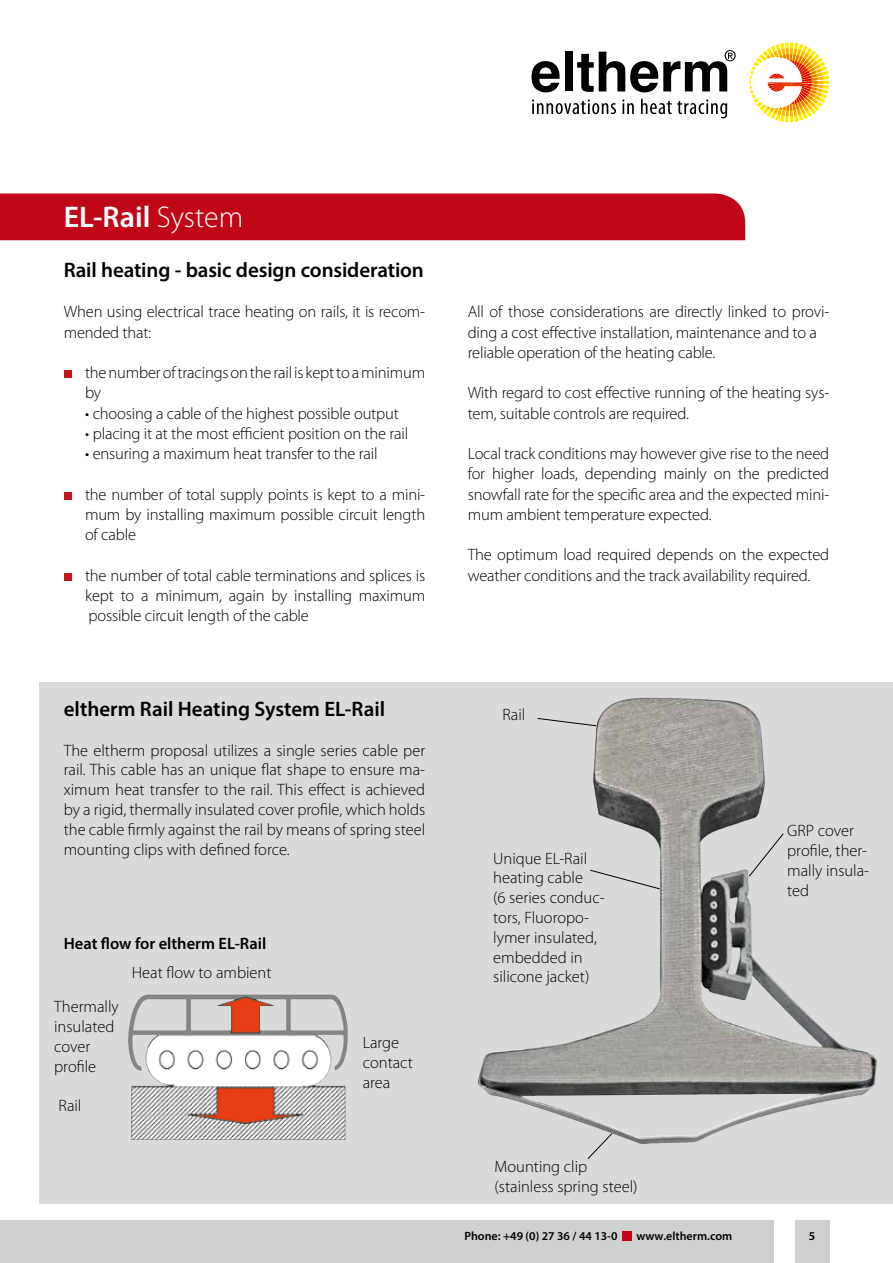
<style>
.page{position:relative;width:893px;height:1263px;background:#fff}
.page>*{position:absolute;margin:0;border:0;box-sizing:border-box;transform-origin:0 0}
.t1{font:600 30px "Myriad Pro";color:#fff}
.t2{font:600 21px "Myriad Pro";letter-spacing:-.005em;color:#000}
.t3{font:300 16.5px/19.8px "Myriad Pro";letter-spacing:-.01em;color:#000}
.t4{font:600 16.5px "Myriad Pro";color:#000}
.t5{font:600 12px "Myriad Pro";color:#000}
.s1{font-weight:300}
</style>
<div class="page">
<div style="left:795px;top:1220px;width:34px;height:43px;background:#cfd0d0"></div>
<div style="left:0;top:1220px;width:774px;height:43px;background:#cfd0d0"></div>
<svg style="left:749px;top:43px;width:80px;height:79px"></svg>
<svg style="left:532px;top:99px;width:84px;height:15px"></svg>
<svg style="left:622px;top:99px;width:12px;height:15px"></svg>
<svg style="left:641px;top:99px;width:86px;height:19px"></svg>
<svg style="left:531px;top:61px;width:29px;height:31px"></svg>
<div style="left:565px;top:51px;width:8px;height:40px;background:#000"></div>
<svg style="left:577px;top:50px;width:159px;height:42px"></svg>
<div style="left:622px;top:1231px;width:9px;height:9px;background:#c00718"></div>
<div style="left:39px;top:682px;width:854px;height:521px;background:#dadada"></div>
<div style="left:64px;top:370px;width:7px;height:8px;background:#c51718"></div>
<div style="left:64px;top:492px;width:7px;height:8px;background:#c51718"></div>
<div style="left:64px;top:573px;width:7px;height:7px;background:#c51718"></div>
<svg style="left:478px;top:697px;width:399px;height:447px"></svg>
<svg style="left:587px;top:1132px;width:26px;height:27px"></svg>
<svg style="left:589px;top:869px;width:120px;height:34px"></svg>
<svg style="left:537px;top:718px;width:56px;height:12px"></svg>
<svg style="left:748px;top:833px;width:36px;height:44px"></svg>
<div style="left:0;top:193px;width:745px;height:47px;background:#c00718"></div>
<img style="left:593px;top:698px;width:62px;height:141px">
<img style="left:128px;top:994px;width:217px;height:146px">
<h1 class="t1" style="left:64px;top:197px;width:181px">EL-Rail <span class="s1">System</span></h1>
<p class="t2" style="left:64px;top:256px;width:362px">Rail heating - basic design consideration</p>
<p class="t3" style="left:64px;top:302px;width:363px;line-height:20.2px">When using electrical trace heating on rails, it is recom&shy;mended that:</p>
<p class="t3" style="left:85px;top:363px;width:342px;line-height:20.2px">the number of tracings on the rail is kept to a minimum by</p>
<p class="t3" style="left:85px;top:403px;width:315px">• choosing a cable of the highest possible output</p>
<p class="t3" style="left:85px;top:424px;width:325px">• placing it at the most efficient position on the rail</p>
<p class="t3" style="left:85px;top:444px;width:294px">• ensuring a maximum heat transfer to the rail</p>
<p class="t3" style="left:85px;top:484px;width:342px;line-height:20.2px;text-align:justify">the number of total supply points is kept to a mini&shy;mum by installing maximum possible circuit length of cable</p>
<p class="t3" style="left:85px;top:565px;width:342px;line-height:20.2px;text-align:justify">the number of total cable terminations and splices is kept to a minimum, again by installing maximum possible circuit length of the cable</p>
<p class="t2" style="left:64px;top:695px;width:323px">eltherm Rail Heating System EL-Rail</p>
<p class="t3" style="left:64px;top:740px;width:363px;text-align:justify">The eltherm proposal utilizes a single series cable per rail. This cable has an unique flat shape to ensure ma&shy;ximum heat transfer to the rail. This effect is achieved by a rigid, thermally insulated cover profile, which holds the cable firmly against the rail by means of spring steel mounting clips with defined force.</p>
<p class="t4" style="left:64px;top:933px;width:204px">Heat flow for eltherm EL-Rail</p>
<p class="t3" style="left:132px;top:962px;width:141px">Heat flow to ambient</p>
<p class="t3" style="left:54px;top:997px;width:66px">Thermally insulated cover profile</p>
<p class="t3" style="left:58px;top:1096px;width:25px">Rail</p>
<p class="t3" style="left:363px;top:1033px;width:52px">Large contact area</p>
<p class="t3" style="left:468px;top:302px;width:363px;line-height:20.2px">All of those considerations are directly linked to provi&shy;ding a cost effective installation, maintenance and to a reliable operation of the heating cable.</p>
<p class="t3" style="left:468px;top:383px;width:363px;line-height:20.2px">With regard to cost effective running of the heating sys&shy;tem, suitable controls are required.</p>
<p class="t3" style="left:468px;top:444px;width:363px;line-height:20.2px;text-align:justify">Local track conditions may however give rise to the need for higher loads, depending mainly on the predicted snowfall rate for the specific area and the expected mini&shy;mum ambient temperature expected.</p>
<p class="t3" style="left:468px;top:545px;width:363px;line-height:20.2px">The optimum load required depends on the expected weather conditions and the track availability required.</p>
<p class="t3" style="left:502px;top:705px;width:25px">Rail</p>
<p class="t3" style="left:493px;top:848px;width:113px">Unique EL-Rail heating cable<br>(6 series conduc&shy;tors, Fluoropo&shy;lymer insulated, embedded in silicone jacket)</p>
<p class="t3" style="left:495px;top:1157px;width:144px">Mounting clip (stainless spring steel)</p>
<p class="t3" style="left:787px;top:821px;width:83px">GRP cover profile, ther&shy;mally insula&shy;ted</p>
<p class="t5" style="left:464px;top:1228px;width:154px">Phone: +49 (0) 27 36 / 44 13-0</p>
<p class="t5" style="left:636px;top:1228px;width:97px">www.eltherm.com</p>
<p class="t5" style="left:809px;top:1228px;width:8px">5</p>
</div>
